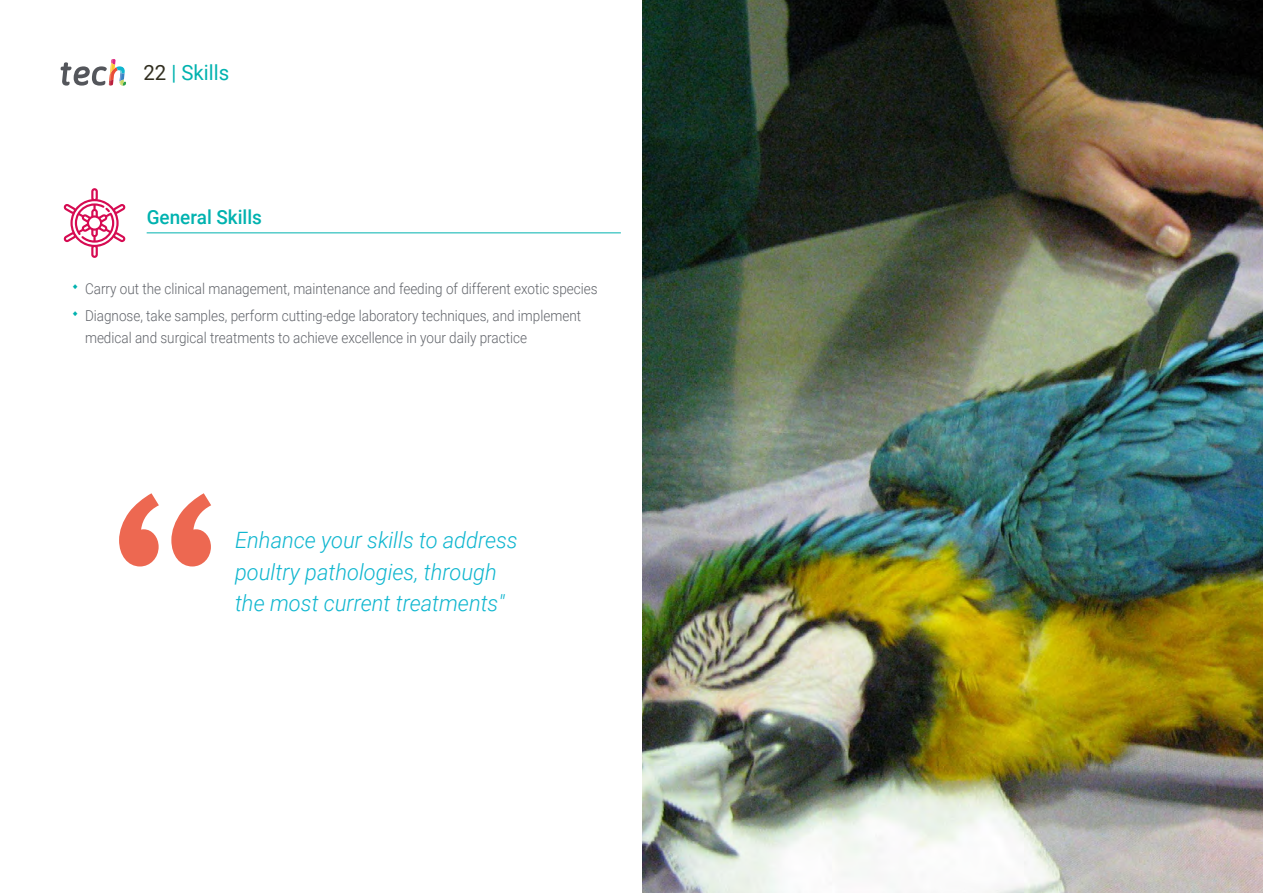
<style>
.page{position:relative;width:1263px;height:893px;background:#fff}
.page>*{position:absolute;margin:0;border:0;box-sizing:border-box;transform-origin:0 0}
.t1{font:italic 300 22.5px/31.5px "Roboto";color:#0fb6cf}
.t2{font:21px "Roboto";color:#00b2af}
.t3{font:500 19.5px "Roboto";color:#00b2af}
.t4{font:300 15px/26.7px "Roboto";color:#61646a;scale:.9 1}
.s1{color:#312e20}
</style>
<div class="page">
<hr style="left:147px;top:232px;width:474px;height:1px;background:#00b2af">
<svg style="left:63px;top:188px;width:62px;height:70px"></svg>
<svg style="left:61px;top:59px;width:65px;height:27px"></svg>
<img style="left:642px;top:0;width:621px;height:893px">
<svg style="left:119px;top:493px;width:92px;height:73px"></svg>
<h2 class="t2" style="left:144px;top:57px;width:87px"><span class="s1">22</span> | Skills</h2>
<h3 class="t3" style="left:147px;top:204px;width:117px">General Skills</h3>
<p class="t4" style="left:85px;top:275px;width:571px">Carry out the clinical management, maintenance and feeding of different exotic species<br>Diagnose, take samples, perform cutting-edge laboratory techniques, and implement</p>
<p class="t4" style="left:85px;top:324px;width:493px">medical and surgical treatments to achieve excellence in your daily practice</p>
<h1 class="t1" style="left:235px;top:523px;width:284px">Enhance your skills to address poultry pathologies, through the most current treatments"</h1>
</div>
